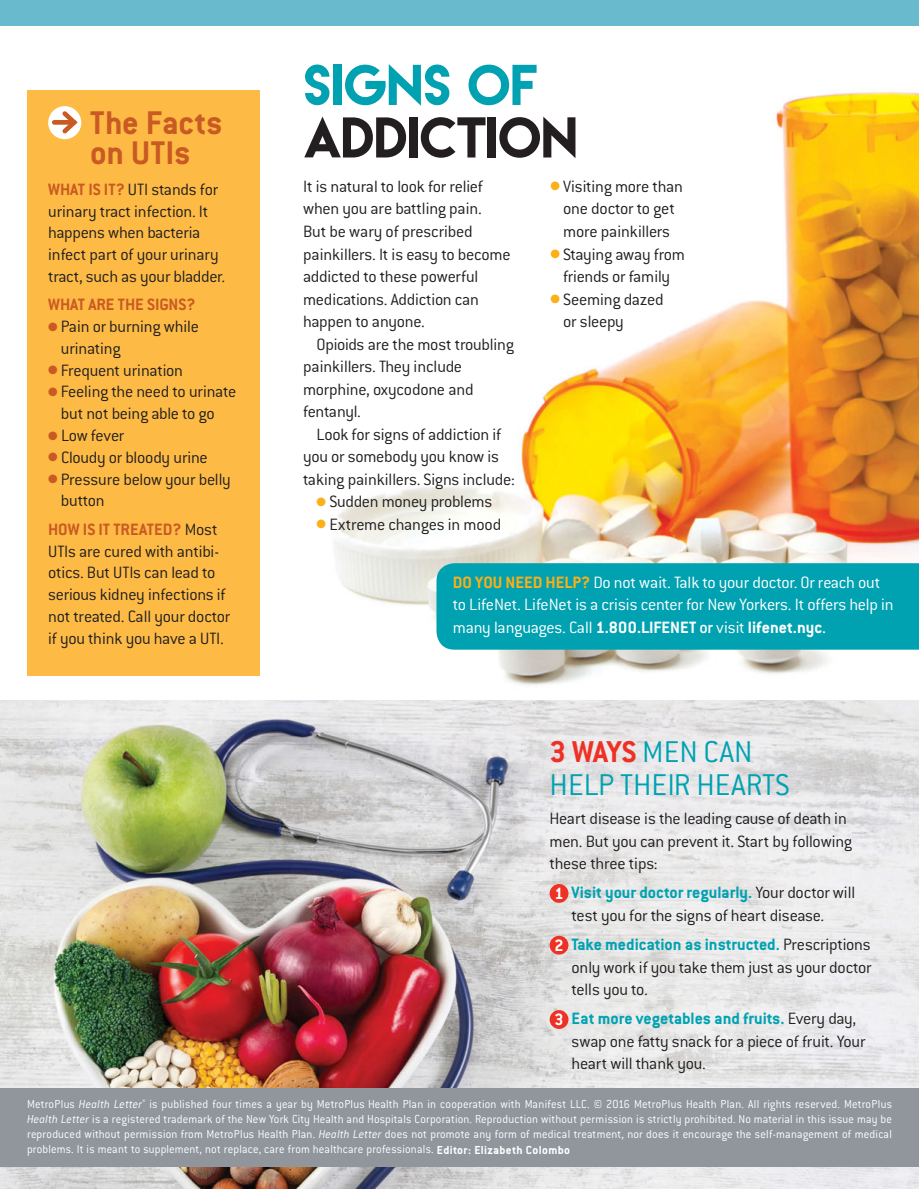
<style>
.page{position:relative;width:919px;height:1189px;background:#fff}
.page>*{position:absolute;margin:0;border:0;box-sizing:border-box;transform-origin:0 0}
.t1{font:51px "Lemon Milk";letter-spacing:.005em;color:#231f20}
.t2{font:51px "Lemon Milk";letter-spacing:.005em;color:#00a2b2}
.t3{font:700 36px/30px "Conduit ITC";letter-spacing:-.005em;color:#c95a23}
.t4{font:300 33px/33px "Conduit ITC";color:#00a2b2}
.t5{font:300 18px/22.5px "Conduit ITC";letter-spacing:-.015em;color:#231f20}
.t6{font:300 18px/22.5px "Conduit ITC";letter-spacing:-.015em;color:#fff}
.t7{font:700 18px "Conduit ITC";color:#c95a23}
.t8{font:300 12.75px/15px "Conduit ITC";letter-spacing:.015em;color:#fff;text-align:justify;scale:.95 1}
.s1{font-weight:700;color:#c95a23}
.s2{color:#c95a23}
.s3{color:#fcaf17}
.s4{font-weight:700;color:#fcaf17}
.s5{font-weight:700}
.s6{font-weight:500}
.s7{font-weight:700;color:#ee3124}
.s8{font-weight:700;color:#fff}
.s9{font-weight:700;color:#00a2b2}
.s10{font-style:italic}
</style>
<div class="page">
<img style="left:334px;top:91px;width:584px;height:595px">
<img style="left:0;top:700px;width:918px;height:488px">
<div style="left:27px;top:90px;width:233px;height:585px;background:#fdbb45"></div>
<div style="left:0;top:0;width:918px;height:26px;background:#69bacd"></div>
<div style="left:0;top:1087px;width:918px;height:79px;background:#91969d"></div>
<div style="left:549px;top:883px;width:19px;height:19px;background:#ee3124;border-radius:50%"></div>
<div style="left:549px;top:935px;width:19px;height:19px;background:#ee3124;border-radius:50%"></div>
<div style="left:549px;top:1009px;width:19px;height:19px;background:#ee3124;border-radius:50%"></div>
<div style="left:48px;top:106px;width:33px;height:33px;background:#fff;border-radius:50%"></div>
<div style="left:54px;top:120px;width:20px;height:5px;background:#c95a23"></div>
<svg style="left:58px;top:107px;width:23px;height:31px"></svg>
<div style="left:436px;top:563px;width:482px;height:86px;background:#00a2b2"></div>
<h2 class="t3" style="left:90px;top:107px;width:134px">The Facts on UTIs</h2>
<p class="t5" style="left:48px;top:178px;width:178px;line-height:21.8px"><span class="s1">WHAT IS IT?</span> UTI stands for urinary tract infection. It happens when bacteria infect part of your urinary tract, such as your bladder.</p>
<p class="t7" style="left:48px;top:294px;width:149px">WHAT ARE THE SIGNS?</p>
<p class="t5" style="left:61px;top:315px;width:140px;line-height:21.8px;text-indent:-13px"><span class="s2">●</span> Pain or burning while urinating</p>
<p class="t5" style="left:48px;top:359px;width:136px"><span class="s2">●</span> Frequent urination</p>
<p class="t5" style="left:48px;top:381px;width:190px;line-height:21.8px;text-align:center"><span class="s2">●</span> Feeling the need to urinate but not being able to go</p>
<p class="t5" style="left:48px;top:424px;width:78px"><span class="s2">●</span> Low fever</p>
<p class="t5" style="left:48px;top:446px;width:161px"><span class="s2">●</span> Cloudy or bloody urine</p>
<p class="t5" style="left:61px;top:468px;width:171px;line-height:21.8px;text-indent:-13px"><span class="s2">●</span> Pressure below your belly button</p>
<p class="t5" style="left:48px;top:518px;width:183px;line-height:21.8px"><span class="s1">HOW IS IT TREATED?</span> Most<br>UTIs are cured with antibi&shy;otics. But UTIs can lead to serious kidney infections if not treated. Call your doctor if you think you have a UTI.</p>
<h1 class="t2" style="left:303px;top:50px;width:236px">SIGNS OF</h1>
<h1 class="t1" style="left:303px;top:102px;width:275px">ADDICTION</h1>
<p class="t5" style="left:303px;top:175px;width:209px">It is natural to look for relief when you are battling pain.<br>But be wary of prescribed painkillers. It is easy to become addicted to these powerful medications. Addiction can happen to anyone.</p>
<p class="t5" style="left:303px;top:332px;width:212px;text-indent:14px">Opioids are the most troubling painkillers. They include morphine, oxycodone and fentanyl.</p>
<p class="t5" style="left:303px;top:422px;width:213px;text-indent:14px">Look for signs of addiction if you or somebody you know is taking painkillers. Signs include:</p>
<p class="t5" style="left:316px;top:490px;width:177px"><span class="s3">●</span> Sudden money problems</p>
<p class="t5" style="left:316px;top:512px;width:186px"><span class="s3">●</span> Extreme changes in mood</p>
<p class="t5" style="left:550px;top:175px;width:134px;text-align:center"><span class="s3">●</span> Visiting more than one doctor to get more painkillers</p>
<p class="t5" style="left:550px;top:242px;width:136px;text-align:center"><span class="s3">●</span> Staying away from friends or family</p>
<p class="t5" style="left:563px;top:287px;width:102px;text-indent:-13px"><span class="s3">●</span> Seeming dazed or sleepy</p>
<p class="t6" style="left:452px;top:571px;width:442px"><span class="s4">DO YOU NEED HELP?</span> Do not wait. Talk to your doctor. Or reach out to LifeNet. LifeNet is a crisis center for New Yorkers. It offers help in many languages. Call <span class="s5">1.800.LIFENET</span> <span class="s6">or</span> visit <span class="s5">lifenet.nyc</span><span class="s6">.</span></p>
<h3 class="t4" style="left:549px;top:734px;width:241px"><span class="s7">3 WAYS</span> MEN CAN<br>HELP THEIR HEARTS</h3>
<p class="t5" style="left:549px;top:807px;width:304px">Heart disease is the leading cause of death in men. But you can prevent it. Start by following these three tips:</p>
<p class="t5" style="left:571px;top:881px;width:285px;text-indent:-17px"><span class="s8">1</span> <span class="s9">Visit your doctor regularly.</span> Your doctor will test you for the signs of heart disease.</p>
<p class="t5" style="left:571px;top:933px;width:301px;text-align:justify;text-indent:-17px"><span class="s8">2</span> <span class="s9">Take medication as instructed.</span> Prescriptions only work if you take them just as your doctor tells you to.</p>
<p class="t5" style="left:571px;top:1007px;width:295px;text-indent:-17px"><span class="s8">3</span> <span class="s9">Eat more vegetables and fruits.</span> Every day, swap one fatty snack for a piece of fruit. Your heart will thank you.</p>
<p class="t8" style="left:27px;top:1096px;width:911px">MetroPlus <span class="s10">Health Letter</span><sup>®</sup> is published four times a year by MetroPlus Health Plan in cooperation with Manifest LLC. © 2016 MetroPlus Health Plan. All rights reserved. MetroPlus <span class="s10">Health Letter</span> is a registered trademark of the New York City Health and Hospitals Corporation. Reproduction without permission is strictly prohibited. No material in this issue may be reproduced without permission from MetroPlus Health Plan. <span class="s10">Health Letter</span> does not promote any form of medical treatment, nor does it encourage the self-management of medical problems. It is meant to supplement, not replace, care from healthcare professionals. <span class="s5">Editor: Elizabeth Colombo</span></p>
</div>
